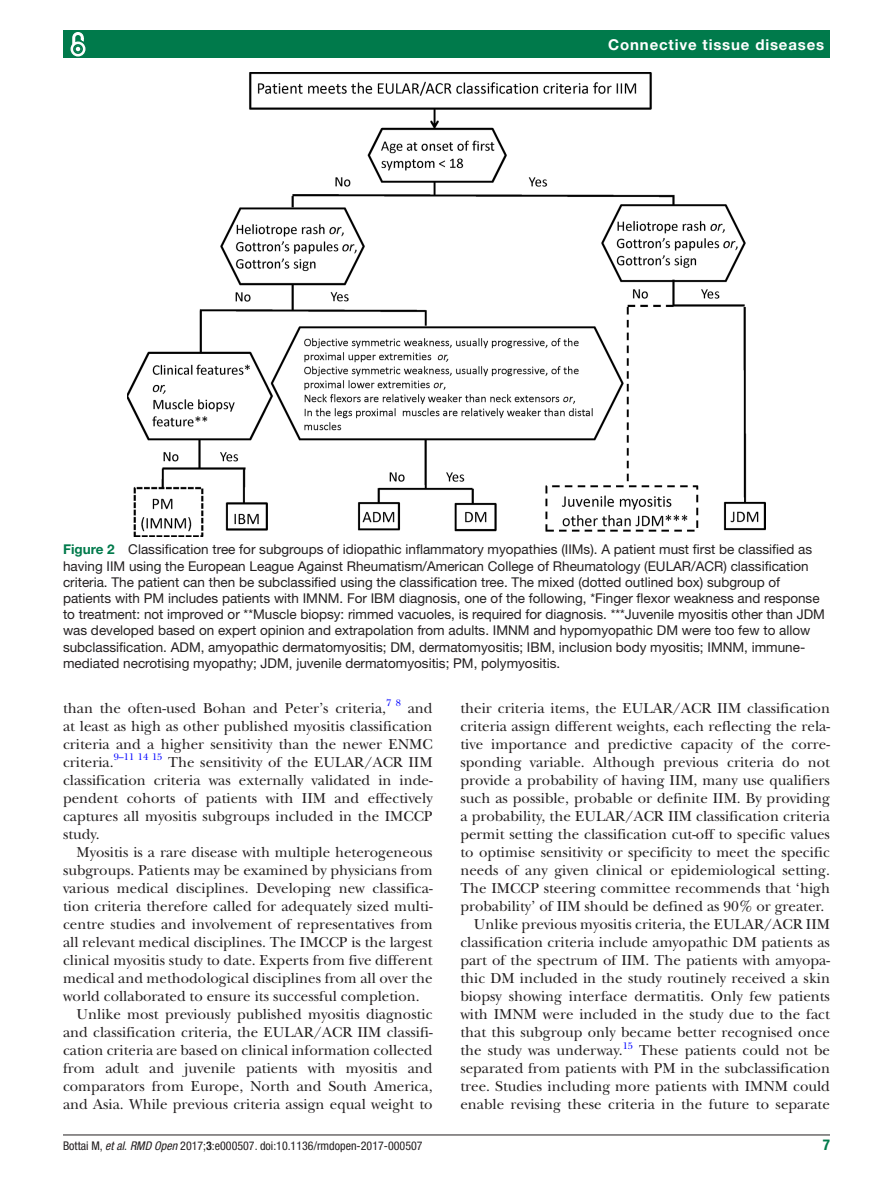
<style>
.page{position:relative;width:893px;height:1191px;background:#fff}
.page>*{position:absolute;margin:0;border:0;box-sizing:border-box;transform-origin:0 0}
.t1{font:15px/18px "New Baskerville";color:#231f20;text-align:justify}
.t2{font:700 15px "Helvetica Neue LT Std";letter-spacing:.055em;color:#fff}
.t3{font:700 condensed 15px "Helvetica Neue LT Std";color:#007a4b}
.t4{font:13.5px/16.2px "Helvetica Neue LT Std";color:#231f20}
.t5{font:condensed 12px "Helvetica Neue LT Std";color:#231f20}
.t6{font:9.9px "New Baskerville";color:#00f}
.s1{font-weight:700;color:#007a4b}
.s2{font-style:italic}
.s3{font-weight:700}
</style>
<div class="page">
<hr style="left:63px;top:1134px;width:767px;height:1px;background:#231f20">
<div style="left:63px;top:31px;width:767px;height:27px;background:#007a4b"></div>
<svg style="left:70px;top:32px;width:16px;height:25px"></svg>
<div style="left:74px;top:45px;width:8px;height:8px;border:1px solid #007a4b;border-radius:50%"></div>
<img style="left:127px;top:73px;width:638px;height:463px">
<p class="t2" style="left:608px;top:35px;width:217px">Connective tissue diseases</p>
<p class="t4" style="left:63px;top:541px;width:763px"><span class="s1">Figure 2</span> Classification tree for subgroups of idiopathic inflammatory myopathies (IIMs). A patient must first be classified as having IIM using the European League Against Rheumatism/American College of Rheumatology (EULAR/ACR) classification criteria. The patient can then be subclassified using the classification tree. The mixed (dotted outlined box) subgroup of patients with PM includes patients with IMNM. For IBM diagnosis, one of the following, *Finger flexor weakness and response to treatment: not improved or **Muscle biopsy: rimmed vacuoles, is required for diagnosis. ***Juvenile myositis other than JDM was developed based on expert opinion and extrapolation from adults. IMNM and hypomyopathic DM were too few to allow subclassification. ADM, amyopathic dermatomyositis; DM, dermatomyositis; IBM, inclusion body myositis; IMNM, immune&shy;mediated necrotising myopathy; JDM, juvenile dermatomyositis; PM, polymyositis.</p>
<p class="t6" style="left:386px;top:697px;width:16px">7 8</p>
<p class="t1" style="left:63px;top:699px;width:371px;text-indent:345px">and at least as high as other published myositis classification criteria and a higher sensitivity than the newer ENMC criteria.</p>
<p class="t1" style="left:63px;top:699px;width:325px">than the often-used Bohan and Peter’s criteria,</p>
<p class="t6" style="left:114px;top:751px;width:50px">9–11 14 15</p>
<p class="t1" style="left:63px;top:753px;width:371px;text-indent:105px">The sensitivity of the EULAR/ACR IIM classification criteria was externally validated in inde&shy;pendent cohorts of patients with IIM and effectively captures all myositis subgroups included in the IMCCP study.</p>
<p class="t1" style="left:77px;top:843px;width:358px">Myositis is a rare disease with multiple heterogeneous</p>
<p class="t1" style="left:63px;top:861px;width:371px">subgroups. Patients may be examined by physicians from</p>
<p class="t1" style="left:63px;top:879px;width:371px">various medical disciplines. Developing new classifica-</p>
<p class="t1" style="left:63px;top:897px;width:371px">tion criteria therefore called for adequately sized multi-</p>
<p class="t1" style="left:63px;top:915px;width:371px">centre studies and involvement of representatives from</p>
<p class="t1" style="left:63px;top:933px;width:371px">all relevant medical disciplines. The IMCCP is the largest</p>
<p class="t1" style="left:63px;top:951px;width:371px">clinical myositis study to date. Experts from five different</p>
<p class="t1" style="left:63px;top:969px;width:371px">medical and methodological disciplines from all over the</p>
<p class="t1" style="left:63px;top:987px;width:358px">world collaborated to ensure its successful completion.</p>
<p class="t1" style="left:77px;top:1005px;width:358px">Unlike most previously published myositis diagnostic</p>
<p class="t1" style="left:63px;top:1023px;width:371px">and classification criteria, the EULAR/ACR IIM classifi-</p>
<p class="t1" style="left:63px;top:1041px;width:371px">cation criteria are based on clinical information collected</p>
<p class="t1" style="left:63px;top:1059px;width:371px">from adult and juvenile patients with myositis and</p>
<p class="t1" style="left:63px;top:1077px;width:371px">comparators from Europe, North and South America,</p>
<p class="t1" style="left:63px;top:1095px;width:371px">and Asia. While previous criteria assign equal weight to</p>
<p class="t1" style="left:460px;top:699px;width:371px">their criteria items, the EULAR/ACR IIM classification</p>
<p class="t1" style="left:460px;top:717px;width:371px">criteria assign different weights, each reflecting the rela-</p>
<p class="t1" style="left:460px;top:735px;width:371px">tive importance and predictive capacity of the corre-</p>
<p class="t1" style="left:460px;top:753px;width:371px">sponding variable. Although previous criteria do not</p>
<p class="t1" style="left:460px;top:771px;width:371px">provide a probability of having IIM, many use qualifiers</p>
<p class="t1" style="left:460px;top:789px;width:371px">such as possible, probable or definite IIM. By providing</p>
<p class="t1" style="left:460px;top:807px;width:371px">a probability, the EULAR/ACR IIM classification criteria</p>
<p class="t1" style="left:460px;top:825px;width:371px">permit setting the classification cut-off to specific values</p>
<p class="t1" style="left:460px;top:843px;width:371px">to optimise sensitivity or specificity to meet the specific</p>
<p class="t1" style="left:460px;top:861px;width:371px">needs of any given clinical or epidemiological setting.</p>
<p class="t1" style="left:460px;top:879px;width:371px">The IMCCP steering committee recommends that ‘high</p>
<p class="t1" style="left:460px;top:897px;width:365px">probability’ of IIM should be defined as 90% or greater.</p>
<p class="t1" style="left:474px;top:915px;width:358px">Unlike previous myositis criteria, the EULAR/ACR IIM</p>
<p class="t1" style="left:460px;top:933px;width:371px">classification criteria include amyopathic DM patients as</p>
<p class="t1" style="left:460px;top:951px;width:371px">part of the spectrum of IIM. The patients with amyopa-</p>
<p class="t1" style="left:460px;top:969px;width:371px">thic DM included in the study routinely received a skin</p>
<p class="t1" style="left:460px;top:987px;width:371px">biopsy showing interface dermatitis. Only few patients</p>
<p class="t1" style="left:460px;top:1005px;width:371px">with IMNM were included in the study due to the fact</p>
<p class="t1" style="left:460px;top:1023px;width:371px">that this subgroup only became better recognised once</p>
<p class="t1" style="left:460px;top:1041px;width:164px">the study was underway.</p>
<p class="t6" style="left:623px;top:1039px;width:12px">15</p>
<p class="t1" style="left:460px;top:1041px;width:371px;text-indent:179px">These patients could not be separated from patients with PM in the subclassification tree. Studies including more patients with IMNM could enable revising these criteria in the future to separate</p>
<p class="t5" style="left:63px;top:1138px;width:361px">Bottai M, <span class="s2">et al</span>. <span class="s2">RMD Open</span> 2017;<span class="s3">3</span>:e000507. doi:10.1136/rmdopen-2017-000507</p>
<p class="t3" style="left:823px;top:1135px;width:9px">7</p>
</div>
